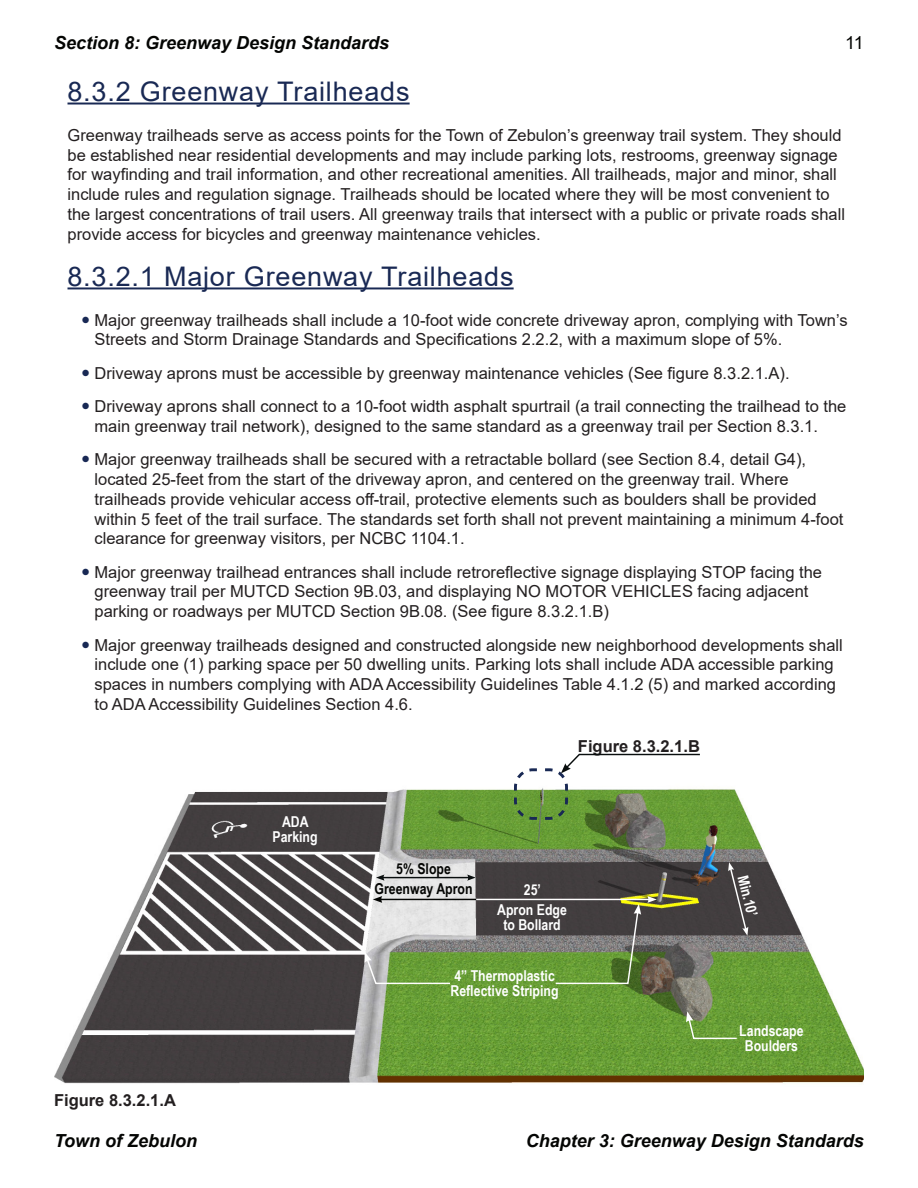
<style>
.page{position:relative;width:918px;height:1188px;background:#fff}
.page>*{position:absolute;margin:0;border:0;box-sizing:border-box;transform-origin:0 0}
.Sub-Chapter{font:27px "Arial";letter-spacing:.03em;color:#192954}
.t1{font:italic 700 18px "Arial";color:#040503}
.t2{font:18px "Arial";color:#040503}
.t3{font:16.5px/19.8px "Arial";color:#231f20}
.Figure_text{font:700 16.5px "Arial";color:#231f20}
.t4{font:700 15px/15px "Arial Narrow";color:#fff;text-align:center}
.t5{font:700 15px "Arial Narrow";color:#040503}
</style>
<div class="page">
<hr style="left:68px;top:103px;width:342px;height:2px;background:#192954">
<hr style="left:68px;top:287px;width:446px;height:2px;background:#192954">
<img style="left:54px;top:789px;width:810px;height:295px">
<svg style="left:513px;top:753px;width:188px;height:68px"></svg>
<svg style="left:686px;top:1011px;width:52px;height:29px;background:#76a24c"></svg>
<svg style="left:365px;top:952px;width:86px;height:33px;background:#84a962"></svg>
<svg style="left:554px;top:904px;width:87px;height:81px;background:#5f704c"></svg>
<hr style="left:380px;top:899px;width:96px;height:1px;background:#040503">
<svg style="left:373px;top:896px;width:9px;height:7px"></svg>
<hr style="left:476px;top:899px;width:174px;height:1px;background:#fff">
<svg style="left:647px;top:896px;width:10px;height:7px"></svg>
<svg style="left:728px;top:862px;width:20px;height:74px"></svg>
<hr style="left:382px;top:877px;width:88px;height:1px;background:#090e0e">
<svg style="left:376px;top:874px;width:9px;height:7px"></svg>
<svg style="left:467px;top:874px;width:9px;height:7px"></svg>
<p class="t1" style="left:54px;top:31px;width:337px">Section 8: Greenway Design Standards</p>
<p class="t2" style="left:845px;top:31px;width:20px">11</p>
<p class="Sub-Chapter" style="left:68px;top:73px;width:344px">8.3.2 Greenway Trailheads</p>
<p class="t3" style="left:68px;top:125px;width:779px">Greenway trailheads serve as access points for the Town of Zebulon’s greenway trail system. They should be established near residential developments and may include parking lots, restrooms, greenway signage for wayfinding and trail information, and other recreational amenities. All trailheads, major and minor, shall include rules and regulation signage. Trailheads should be located where they will be most convenient to the largest concentrations of trail users. All greenway trails that intersect with a public or private roads shall provide access for bicycles and greenway maintenance vehicles.</p>
<p class="Sub-Chapter" style="left:68px;top:258px;width:448px">8.3.2.1 Major Greenway Trailheads</p>
<p class="t3" style="left:94px;top:310px;width:755px">Major greenway trailheads shall include a 10-foot wide concrete driveway apron, complying with Town’s<br>Streets and Storm Drainage Standards and Specifications 2.2.2, with a maximum slope of 5%.</p>
<p class="t3" style="left:94px;top:363px;width:697px">Driveway aprons must be accessible by greenway maintenance vehicles (See figure 8.3.2.1.A).</p>
<p class="t3" style="left:94px;top:396px;width:754px">Driveway aprons shall connect to a 10-foot width asphalt spurtrail (a trail connecting the trailhead to the main greenway trail network), designed to the same standard as a greenway trail per Section 8.3.1.</p>
<p class="t3" style="left:94px;top:449px;width:750px">Major greenway trailheads shall be secured with a retractable bollard (see Section 8.4, detail G4), located 25-feet from the start of the driveway apron, and centered on the greenway trail. Where trailheads provide vehicular access off-trail, protective elements such as boulders shall be provided within 5 feet of the trail surface. The standards set forth shall not prevent maintaining a minimum 4-foot clearance for greenway visitors, per NCBC 1104.1.</p>
<p class="t3" style="left:94px;top:562px;width:729px">Major greenway trailhead entrances shall include retroreflective signage displaying STOP facing the greenway trail per MUTCD Section 9B.03, and displaying NO MOTOR VEHICLES facing adjacent parking or roadways per MUTCD Section 9B.08. (See figure 8.3.2.1.B)</p>
<p class="t3" style="left:94px;top:635px;width:750px">Major greenway trailheads designed and constructed alongside new neighborhood developments shall include one (1) parking space per 50 dwelling units. Parking lots shall include ADA accessible parking spaces in numbers complying with ADA Accessibility Guidelines Table 4.1.2 (5) and marked according to ADA Accessibility Guidelines Section 4.6.</p>
<p class="Figure_text" style="left:54px;top:1089px;width:123px">Figure 8.3.2.1.A</p>
<p class="t1" style="left:54px;top:1129px;width:145px">Town of Zebulon</p>
<p class="t4" style="left:282px;top:814px;width:28px">ADA</p>
<p class="t4" style="left:273px;top:829px;width:47px">Parking</p>
<p class="Figure_text" style="left:578px;top:735px;width:123px">Figure 8.3.2.1.B</p>
<p class="t5" style="left:396px;top:858px;width:56px">5% Slope</p>
<p class="t5" style="left:375px;top:877px;width:99px">Greenway Apron</p>
<p class="t4" style="left:751px;top:874px;width:43px;rotate:76deg">Min.10’</p>
<p class="t4" style="left:524px;top:882px;width:19px">25’</p>
<p class="t4" style="left:497px;top:901px;width:71px">Apron Edge to Bollard</p>
<p class="t4" style="left:454px;top:968px;width:102px">4” Thermoplastic</p>
<p class="t4" style="left:451px;top:983px;width:110px">Reflective Striping</p>
<p class="t4" style="left:739px;top:1022px;width:66px">Landscape<br>Boulders</p>
<p class="t1" style="left:526px;top:1129px;width:340px">Chapter 3: Greenway Design Standards</p>
</div>
